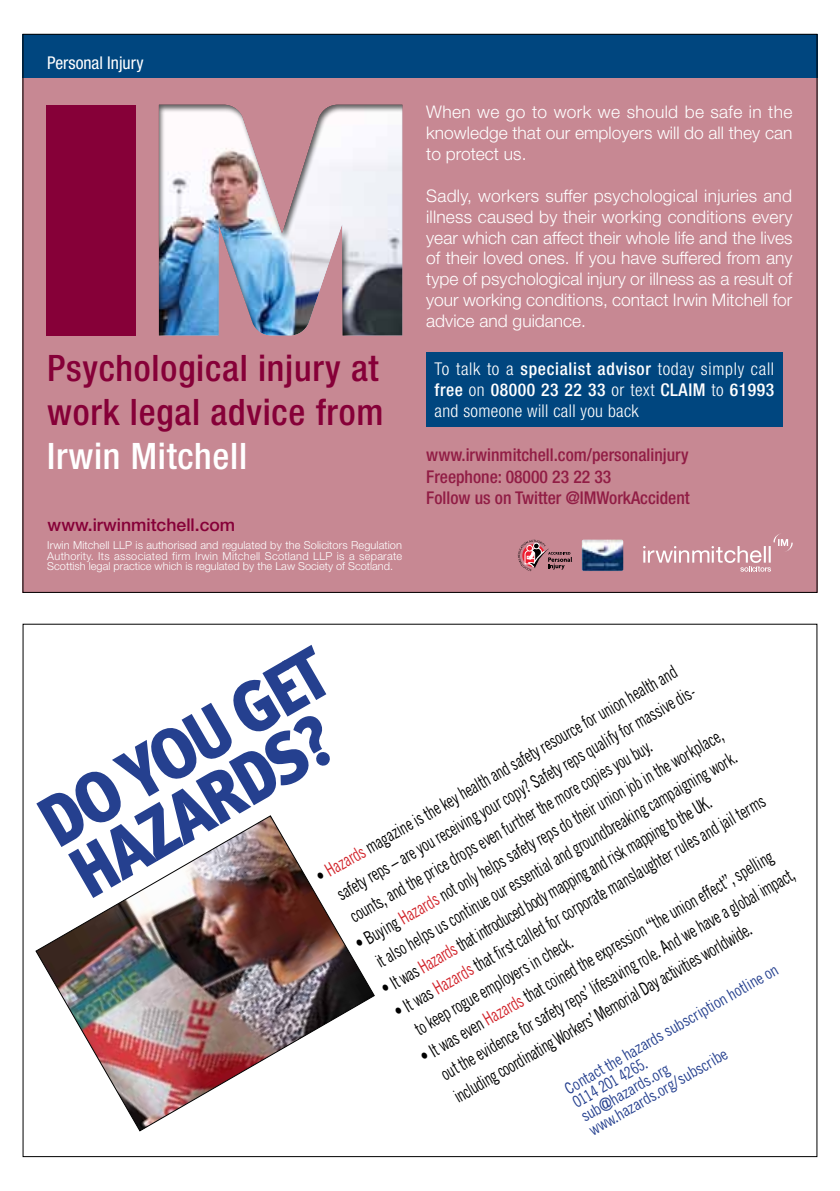
<style>
.page{position:relative;width:840px;height:1191px;background:#fff}
.page>*{position:absolute;margin:0;border:0;box-sizing:border-box;transform-origin:0 0}
.t1{font:900 72px/60px "Meta Cond";color:#25408f}
.t2{font:500 condensed 36.4px/43.8px "Helvetica Neue";letter-spacing:.02em;color:#860038}
.t3{font:500 condensed 36.4px "Helvetica Neue";letter-spacing:.02em;color:#fff}
.t4{font:condensed 18px/26px "News Gothic MT Std";color:#000;scale:.84 1}
.t5{font:300 condensed 17.6px/21.2px "Helvetica Neue";letter-spacing:.02em;color:#fff;text-align:justify}
.t6{font:500 condensed 17.6px/21.2px "Helvetica Neue";color:#911d45}
.t7{font:500 17.6px "Helvetica Neue";color:#860038}
.t8{font:condensed 17.6px "Helvetica Neue";color:#fff}
.t9{font:300 17.4px/20.8px "Helvetica Neue";color:#fff;text-align:justify}
.t10{font:condensed 16px/16px "News Gothic MT Std";color:#25408f}
.t11{font:300 11px/10.4px "Helvetica Neue";color:#fff;text-align:justify}
.s1{font-weight:500}
.s2{font-family:"Meta Plus";font-stretch:normal}
.s3{color:#d2232a}
.s4{font-style:italic}
</style>
<div class="page">
<div style="left:23px;top:34px;width:793px;height:558px;background:#c78893"></div>
<div style="left:23px;top:34px;width:793px;height:44px;background:#00467f"></div>
<div style="left:46px;top:105px;width:89px;height:230px;background:#860038"></div>
<div style="left:156px;top:101px;width:247px;height:236px;background:#000;opacity:.65"></div>
<svg style="left:643px;top:533px;width:149px;height:38px"></svg>
<svg style="left:517px;top:540px;width:55px;height:31px"></svg>
<div style="left:426px;top:352px;width:356px;height:75px;background:#00467f"></div>
<img style="left:581px;top:539px;width:42px;height:32px">
<img style="left:35px;top:815px;width:340px;height:316px">
<p class="t8" style="left:47px;top:52px;width:98px">Personal Injury</p>
<p class="t9" style="left:426px;top:101px;width:367px">When we go to work we should be safe in the knowledge that our employers will do all they can to protect us.</p>
<p class="t9" style="left:426px;top:185px;width:367px">Sadly, workers suffer psychological injuries and illness caused by their working conditions every year which can affect their whole life and the lives of their loved ones. If you have suffered from any type of psychological injury or illness as a result of your working conditions, contact Irwin Mitchell for advice and guidance.</p>
<h2 class="t2" style="left:47px;top:346px;width:337px">Psychological injury at work legal advice from</h2>
<h2 class="t3" style="left:47px;top:434px;width:201px">Irwin Mitchell</h2>
<p class="t6" style="left:426px;top:444px;width:265px">www.irwinmitchell.com/personalinjury<br>Freephone: 08000 23 22 33<br>Follow us on Twitter @IMWorkAccident</p>
<p class="t11" style="left:47px;top:540px;width:356px">Irwin Mitchell LLP is authorised and regulated by the Solicitors Regulation Authority. Its associated firm Irwin Mitchell Scotland LLP is a separate Scottish legal practice which is regulated by the Law Society of Scotland.</p>
<p class="t5" style="left:434px;top:358px;width:341px">To talk to a <span class="s1">specialist advisor</span> today simply call <span class="s1">free</span> on <span class="s1">08000 23 22 33</span> or text <span class="s1">CLAIM</span> to <span class="s1">61993 </span>and someone will call you back</p>
<p class="t7" style="left:48px;top:514px;width:189px">www.irwinmitchell.com</p>
<h1 class="t1" style="left:30px;top:801px;width:322px;rotate:-30deg">DO YOU GET<br>HAZARDS?</h1>
<p class="t4" style="left:318px;top:861px;width:496px;text-indent:-9px;rotate:-30deg"><span class="s2">•</span> <span class="s3">Hazards</span> magazine is the key health and safety resource for union health and safety reps – are you receiving your copy? Safety reps qualify for massive dis&shy;counts, and the price drops even further the more copies you buy.</p>
<p class="t4" style="left:349px;top:933px;width:504px;text-align:center;rotate:-30deg"><span class="s2">•</span> Buying <span class="s3">Hazards</span> not only helps safety reps do their union job in the workplace, it also helps us continue our essential and groundbreaking campaigning work.</p>
<p class="t4" style="left:375px;top:978px;width:452px;rotate:-30deg"><span class="s2">•</span> It was <span class="s3">Hazards</span> that introduced body mapping and risk mapping to the UK.</p>
<p class="t4" style="left:396px;top:996px;width:497px;text-indent:-9px;rotate:-30deg"><span class="s2">•</span> It was <span class="s3">Hazards</span> that fi rst called for corporate manslaughter rules and jail terms to keep rogue employers in check.</p>
<p class="t4" style="left:422px;top:1041px;width:484px;text-indent:-9px;rotate:-30deg"><span class="s2">•</span> It was even <span class="s3">Hazards</span> that coined the expression “the union eff ect”, spelling out the evidence for safety reps’ lifesaving role. And we have a global impact, including coordinating Workers’ Memorial Day activities worldwide.</p>
<p class="t10" style="left:561px;top:1082px;width:245px;rotate:-30deg">Contact the hazards subscription hotline on<br>0114 201 4265.<br>sub@hazards.org www.hazards.org<span class="s4">/</span>subscribe</p>
</div>
